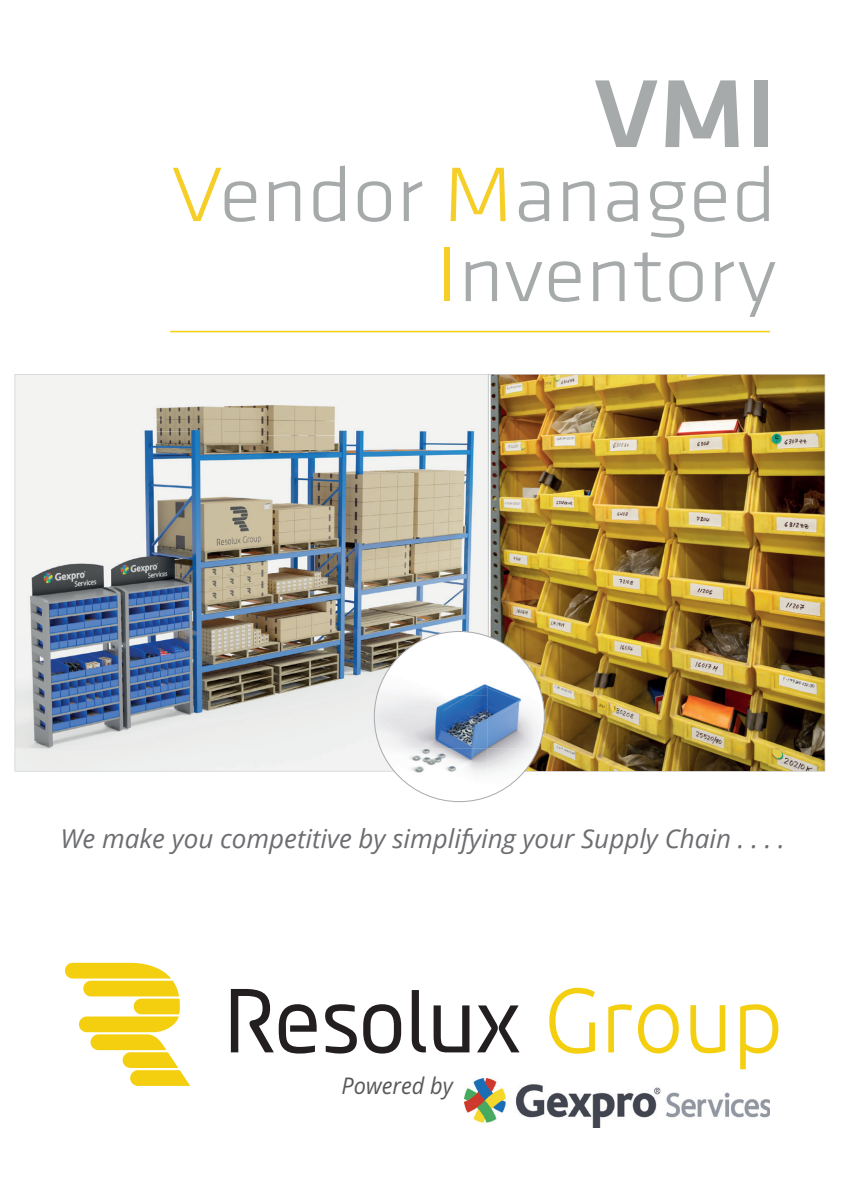
<style>
.page{position:relative;width:842px;height:1191px;background:#fff}
.page>*{position:absolute;margin:0;border:0;box-sizing:border-box;transform-origin:0 0}
.t1{font:500 100px "Klavika Basic";color:#a7aaaa;scale:1.07 1}
.t2{font:300 80px/80px "Klavika Basic";color:#a7aaaa;text-align:right;scale:1.1 1}
.t3{font:italic 26px "Open Sans";color:#6c6d70}
.t4{font:italic 23px "Open Sans";color:#57585a;scale:.95 1}
.s1{color:#f5cf28}
</style>
<div class="page">
<img style="left:15px;top:374px;width:473px;height:397px">
<img style="left:488px;top:374px;width:337px;height:397px">
<div style="left:374px;top:631px;width:170px;height:170px;background:#fff;border-radius:50%"></div>
<img style="left:377px;top:643px;width:111px;height:52px">
<img style="left:488px;top:643px;width:56px;height:106px">
<img style="left:374px;top:695px;width:114px;height:54px">
<img style="left:380px;top:748px;width:108px;height:53px">
<img style="left:488px;top:748px;width:50px;height:49px">
<hr style="left:170px;top:331px;width:600px;height:1px;background:#f3cf10">
<svg style="left:231px;top:989px;width:86px;height:64px"></svg>
<svg style="left:325px;top:1004px;width:32px;height:49px"></svg>
<svg style="left:363px;top:1004px;width:38px;height:49px"></svg>
<svg style="left:434px;top:1005px;width:35px;height:47px"></svg>
<svg style="left:477px;top:1005px;width:42px;height:47px"></svg>
<svg style="left:412px;top:990px;width:14px;height:62px"></svg>
<svg style="left:549px;top:987px;width:46px;height:66px"></svg>
<svg style="left:608px;top:1004px;width:24px;height:48px"></svg>
<svg style="left:638px;top:1004px;width:41px;height:49px"></svg>
<svg style="left:690px;top:1005px;width:35px;height:48px"></svg>
<svg style="left:740px;top:1004px;width:38px;height:65px"></svg>
<img style="left:465px;top:1078px;width:305px;height:49px">
<svg style="left:65px;top:962px;width:125px;height:124px"></svg>
<h1 class="t1" style="left:594px;top:46px;width:172px">VMI</h1>
<h2 class="t2" style="left:171px;top:154px;width:552px"><span class="s1">V</span>endor <span class="s1">M</span>anaged<br><span class="s1">I</span>nventory</h2>
<p class="t3" style="left:60px;top:820px;width:726px">We make you competitive by simplifying your Supply Chain . . . .</p>
<p class="t4" style="left:342px;top:1069px;width:119px">Powered by</p>
</div>
